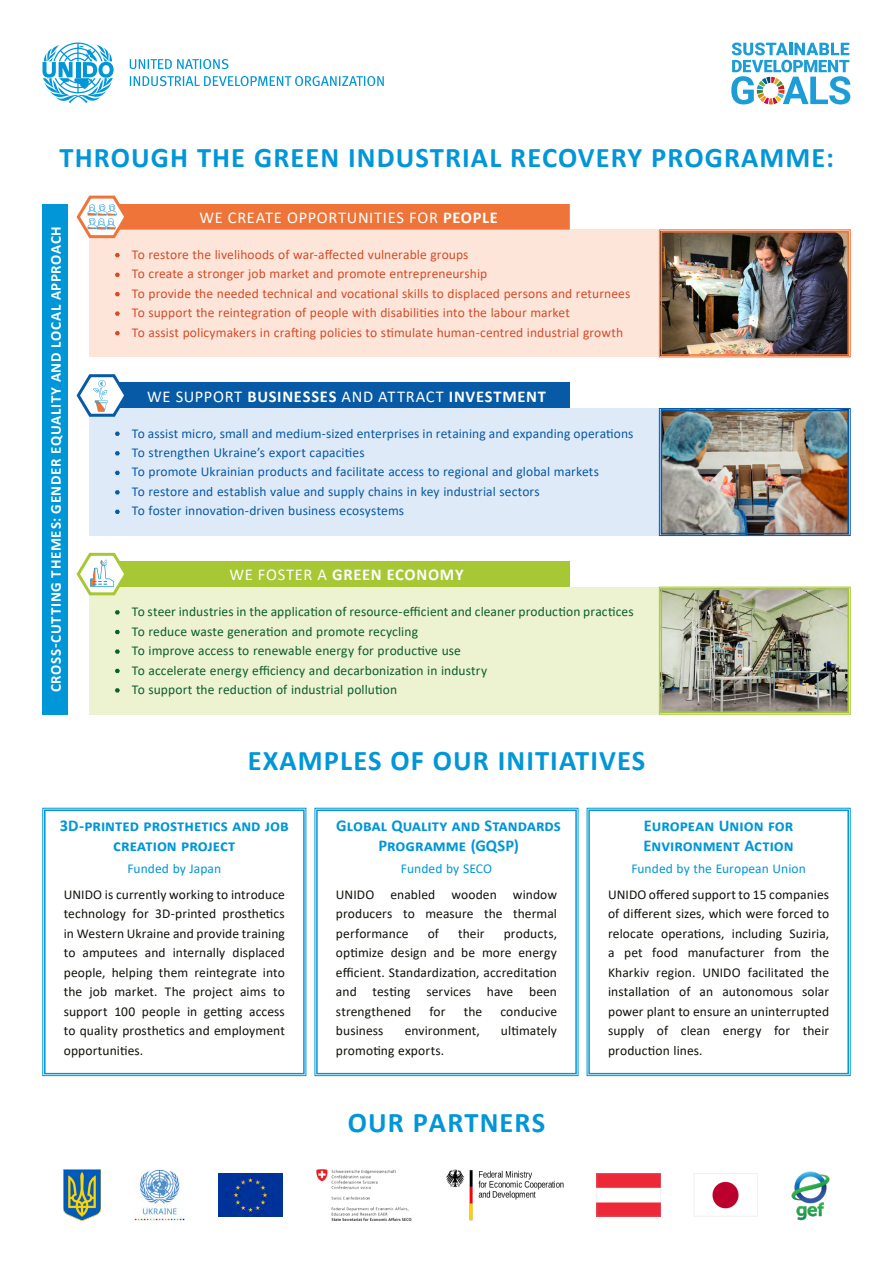
<style>
.page{position:relative;width:893px;height:1263px;background:#fff}
.page>*{position:absolute;margin:0;border:0;box-sizing:border-box;transform-origin:0 0}
.t1{font:700 28.5px "Calibri";letter-spacing:.04em;color:#0096d8}
.t2{font:700 16.5px/19.5px "Calibri";color:#0096d8;text-align:center}
.t3{font:700 16.5px "Calibri";letter-spacing:.04em;color:#fff}
.t4{font:16.5px "Calibri";letter-spacing:.04em;color:#fff}
.t5{font:700 15px "Calibri";letter-spacing:.045em;color:#fff}
.t6{font:13.5px/19.5px "Calibri";letter-spacing:.005em;color:#12110c;text-align:justify}
.t7{font:13.5px/19.5px "Calibri";letter-spacing:.005em;color:#d74a29}
.t8{font:13.5px/19.5px "Calibri";letter-spacing:.005em;color:#065aa6}
.t9{font:13.5px/19.5px "Calibri";letter-spacing:.005em;color:#0b5e30}
.t10{font:13.5px "Calibri";letter-spacing:.005em;color:#0096d8}
.s1{font-weight:700}
.s2{font-weight:400}
</style>
<div class="page">
<svg style="left:314px;top:808px;width:265px;height:268px"></svg>
<div style="left:316px;top:809px;width:261px;height:265px;border:2px solid #0096d8"></div>
<svg style="left:42px;top:808px;width:264px;height:268px"></svg>
<div style="left:44px;top:809px;width:261px;height:265px;border:2px solid #0096d8"></div>
<svg style="left:587px;top:808px;width:264px;height:268px"></svg>
<div style="left:588px;top:809px;width:261px;height:265px;border:2px solid #0096d8"></div>
<div style="left:89px;top:587px;width:761px;height:127px;background:#edf2d0"></div>
<img style="left:659px;top:587px;width:192px;height:128px">
<div style="left:661px;top:588px;width:188px;height:125px;border:2px solid #a7c834"></div>
<div style="left:89px;top:408px;width:761px;height:128px;background:#dfeaf8"></div>
<div style="left:89px;top:230px;width:761px;height:127px;background:#fde6d9"></div>
<img style="left:659px;top:229px;width:192px;height:128px">
<div style="left:661px;top:231px;width:188px;height:125px;border:2px solid #ee7439"></div>
<img style="left:659px;top:408px;width:192px;height:128px">
<div style="left:661px;top:410px;width:188px;height:124px;border:2px solid #065aa6"></div>
<div style="left:102px;top:383px;width:468px;height:25px;background:#065aa6"></div>
<svg style="left:76px;top:374px;width:53px;height:43px"></svg>
<svg style="left:130px;top:76px;width:254px;height:10px"></svg>
<svg style="left:130px;top:59px;width:98px;height:10px"></svg>
<svg style="left:43px;top:43px;width:71px;height:60px"></svg>
<svg style="left:731px;top:43px;width:119px;height:61px"></svg>
<img style="left:64px;top:1169px;width:36px;height:51px">
<img style="left:712px;top:1181px;width:27px;height:28px">
<img style="left:791px;top:1171px;width:38px;height:49px">
<img style="left:134px;top:1169px;width:51px;height:51px">
<img style="left:218px;top:1174px;width:64px;height:42px">
<img style="left:316px;top:1169px;width:96px;height:51px">
<img style="left:447px;top:1169px;width:116px;height:51px">
<img style="left:599px;top:1176px;width:60px;height:38px">
<div style="left:694px;top:1174px;width:64px;height:42px;border:1px solid #c1c0c0"></div>
<svg style="left:115px;top:432px;width:5px;height:4px"></svg>
<svg style="left:115px;top:451px;width:5px;height:4px"></svg>
<svg style="left:115px;top:471px;width:5px;height:4px"></svg>
<svg style="left:115px;top:490px;width:5px;height:4px"></svg>
<svg style="left:115px;top:510px;width:5px;height:4px"></svg>
<div style="left:102px;top:561px;width:468px;height:26px;background:#a7c834"></div>
<svg style="left:76px;top:552px;width:48px;height:44px"></svg>
<svg style="left:115px;top:610px;width:5px;height:4px"></svg>
<svg style="left:115px;top:630px;width:5px;height:4px"></svg>
<svg style="left:115px;top:649px;width:5px;height:5px"></svg>
<svg style="left:115px;top:669px;width:5px;height:4px"></svg>
<svg style="left:115px;top:688px;width:5px;height:4px"></svg>
<div style="left:103px;top:205px;width:466px;height:24px;background:#ee7439"></div>
<div style="left:102px;top:204px;width:468px;height:26px;border:2px solid #ee7439"></div>
<svg style="left:76px;top:195px;width:53px;height:44px"></svg>
<svg style="left:115px;top:253px;width:5px;height:4px"></svg>
<svg style="left:115px;top:273px;width:5px;height:4px"></svg>
<svg style="left:115px;top:292px;width:5px;height:4px"></svg>
<svg style="left:115px;top:311px;width:5px;height:5px"></svg>
<svg style="left:115px;top:331px;width:5px;height:4px"></svg>
<div style="left:43px;top:204px;width:25px;height:510px;background:#0096d8"></div>
<h1 class="t1" style="left:60px;top:137px;width:776px">THROUGH THE GREEN INDUSTRIAL RECOVERY PROGRAMME:</h1>
<p class="t5" style="left:45px;top:692px;width:468px;rotate:-90deg">CROSS-CUTTING THEMES: GENDER EQUALITY AND LOCAL APPROACH</p>
<p class="t4" style="left:199px;top:206px;width:300px">WE CREATE OPPORTUNITIES FOR <span class="s1">PEOPLE</span></p>
<p class="t7" style="left:132px;top:244px;width:500px">To restore the livelihoods of war-affected vulnerable groups<br>To create a stronger job market and promote entrepreneurship<br>To provide the needed technical and vocational skills to displaced persons and returnees To support the reintegration of people with disabilities into the labour market<br>To assist policymakers in crafting policies to stimulate human-centred industrial growth</p>
<p class="t3" style="left:147px;top:384px;width:400px"><span class="s2">WE SUPPORT</span> BUSINESSES <span class="s2">AND ATTRACT</span> INVESTMENT</p>
<p class="t8" style="left:132px;top:423px;width:503px">To assist micro, small and medium-sized enterprises in retaining and expanding operations To strengthen Ukraine’s export capacities<br>To promote Ukrainian products and facilitate access to regional and global markets<br>To restore and establish value and supply chains in key industrial sectors<br>To foster innovation-driven business ecosystems</p>
<p class="t3" style="left:230px;top:563px;width:236px"><span class="s2">WE FOSTER A</span> GREEN ECONOMY</p>
<p class="t9" style="left:132px;top:601px;width:503px">To steer industries in the application of resource-efficient and cleaner production practices To reduce waste generation and promote recycling<br>To improve access to renewable energy for productive use<br>To accelerate energy efficiency and decarbonization in industry<br>To support the reduction of industrial pollution</p>
<h1 class="t1" style="left:248px;top:741px;width:399px">EXAMPLES OF OUR INITIATIVES</h1>
<p class="t2" style="left:60px;top:816px;width:230px">3D-printed prosthetics and job creation project</p>
<p class="t10" style="left:127px;top:859px;width:95px">Funded by Japan</p>
<p class="t6" style="left:64px;top:884px;width:223px">UNIDO is currently working to introduce technology for 3D-printed prosthetics in Western Ukraine and provide training to amputees and internally displaced people, helping them reintegrate into the job market. The project aims to support 100 people in getting access to quality prosthetics and employment opportunities.</p>
<p class="t2" style="left:336px;top:816px;width:226px">Global Quality and Standards<br>Programme (GQSP)</p>
<p class="t10" style="left:401px;top:859px;width:93px">Funded by SECO</p>
<p class="t6" style="left:336px;top:884px;width:223px">UNIDO enabled wooden window producers to measure the thermal performance</p>
<p class="t6" style="left:428px;top:923px;width:13px">of</p>
<p class="t6" style="left:458px;top:923px;width:28px">their</p>
<p class="t6" style="left:336px;top:923px;width:223px;text-indent:168px">products, optimize design and be more energy efficient. Standardization, accreditation and testing services have been strengthened</p>
<p class="t6" style="left:429px;top:1001px;width:18px">for</p>
<p class="t6" style="left:464px;top:1001px;width:20px">the</p>
<p class="t6" style="left:500px;top:1001px;width:58px">conducive</p>
<p class="t6" style="left:336px;top:1021px;width:49px">business</p>
<p class="t6" style="left:405px;top:1021px;width:77px">environment,</p>
<p class="t6" style="left:501px;top:1021px;width:58px">ultimately</p>
<p class="t6" style="left:336px;top:1040px;width:110px">promoting exports.</p>
<h1 class="t1" style="left:348px;top:1102px;width:199px">OUR PARTNERS</h1>
<p class="t2" style="left:643px;top:816px;width:152px;text-align:left">European Union for<br>Environment Action</p>
<p class="t10" style="left:631px;top:859px;width:176px">Funded by the European Union</p>
<p class="t6" style="left:608px;top:884px;width:223px">UNIDO offered support to 15 companies of different sizes, which were forced to relocate operations, including Suziria, a pet food manufacturer from the Kharkiv region. UNIDO facilitated the installation of an autonomous solar power plant to ensure an uninterrupted supply of clean energy for their production lines.</p>
</div>
